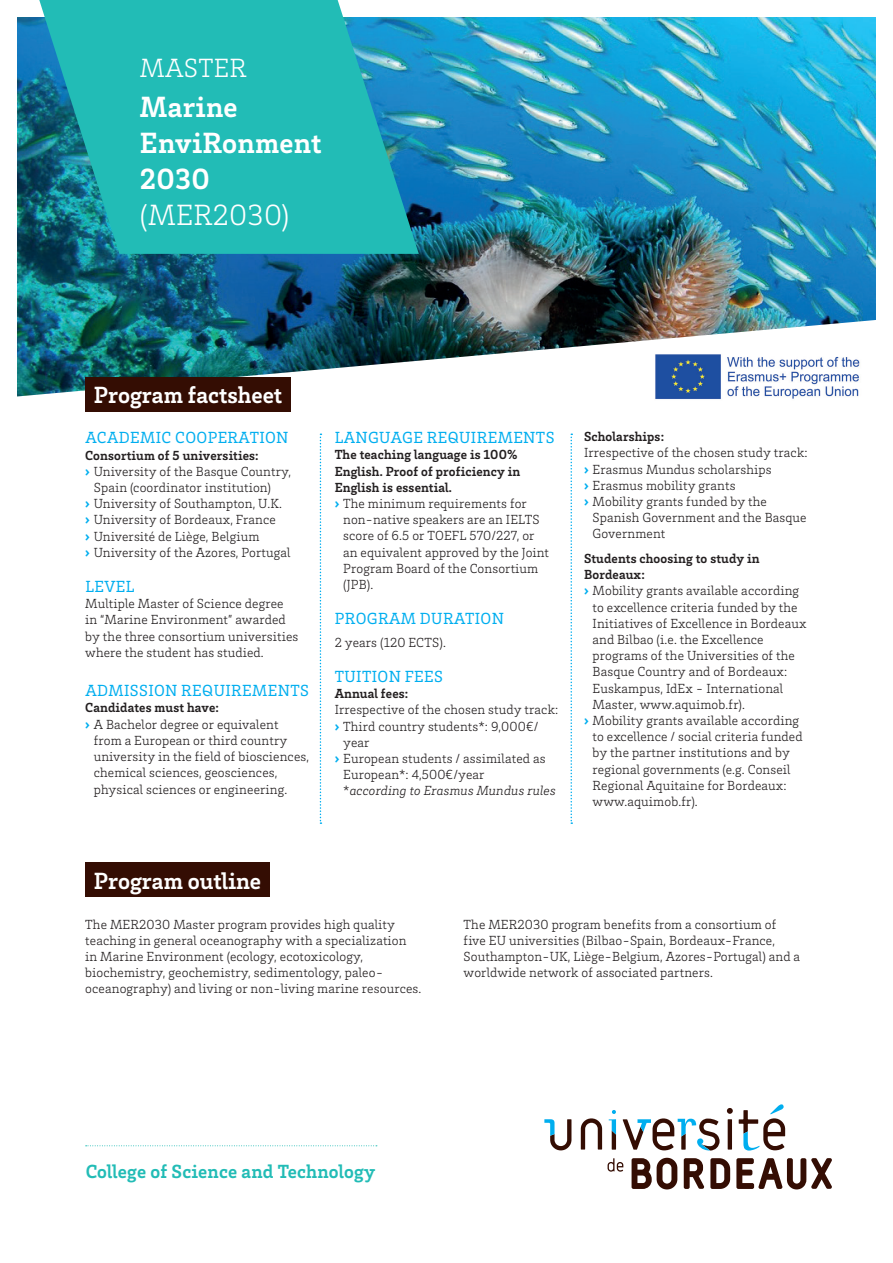
<style>
.page{position:relative;width:893px;height:1263px;background:#fff}
.page>*{position:absolute;margin:0;border:0;box-sizing:border-box;transform-origin:0 0}
.t1{font:700 30px/36px "Brix Slab";letter-spacing:.01em;color:#fff}
.t2{font:300 30px "Brix Slab";letter-spacing:.01em;color:#fff}
.t3{font:300 27px "Brix Slab";letter-spacing:.01em;color:#fff}
.t4{font:700 24px "Brix Slab";color:#fff}
.t5{font:700 19.5px "Brix Slab";letter-spacing:.01em;color:#22bcb6}
.t6{font:16.5px "Brix Slab";letter-spacing:.025em;color:#00aeef}
.t7{font:300 13.5px/16.2px "Brix Slab";letter-spacing:.01em;color:#231f20}
.t8{font:700 13.5px "Brix Slab";letter-spacing:.01em;color:#231f20}
.t9{font:italic 300 13.5px "Brix Slab";letter-spacing:.01em;color:#231f20}
.s1{font-weight:900;color:#00aeef}
.s2{font-style:normal}
</style>
<div class="page">
<img style="left:17px;top:17px;width:859px;height:379px">
<div style="left:85px;top:377px;width:206px;height:34px;background:#340d03"></div>
<svg style="left:320px;top:433px;width:1px;height:391px"></svg>
<svg style="left:570px;top:433px;width:2px;height:391px"></svg>
<svg style="left:39px;top:0;width:380px;height:254px;fill:#22bcb6"></svg>
<div style="left:85px;top:863px;width:185px;height:34px;background:#340d03"></div>
<svg style="left:86px;top:1145px;width:291px;height:1px"></svg>
<svg style="left:581px;top:1118px;width:21px;height:31px"></svg>
<svg style="left:727px;top:1108px;width:6px;height:41px"></svg>
<svg style="left:544px;top:1119px;width:27px;height:31px"></svg>
<svg style="left:609px;top:1110px;width:7px;height:40px"></svg>
<svg style="left:623px;top:1118px;width:97px;height:32px"></svg>
<svg style="left:739px;top:1104px;width:46px;height:46px"></svg>
<svg style="left:632px;top:1158px;width:45px;height:31px"></svg>
<svg style="left:710px;top:1158px;width:20px;height:31px"></svg>
<svg style="left:736px;top:1158px;width:96px;height:31px"></svg>
<svg style="left:684px;top:1158px;width:20px;height:31px"></svg>
<svg style="left:608px;top:1158px;width:15px;height:14px"></svg>
<img style="left:655px;top:346px;width:216px;height:54px">
<h2 class="t3" style="left:140px;top:51px;width:108px">MASTER</h2>
<h1 class="t1" style="left:140px;top:88px;width:183px">Marine<br>EnviRonment<br>2030</h1>
<h1 class="t2" style="left:140px;top:196px;width:151px">(MER2030)</h1>
<h3 class="t4" style="left:94px;top:379px;width:190px">Program factsheet</h3>
<p class="t6" style="left:85px;top:427px;width:205px">ACADEMIC COOPERATION</p>
<p class="t8" style="left:85px;top:446px;width:175px">Consortium of 5 universities:</p>
<p class="t7" style="left:85px;top:462px;width:207px"><span class="s1">›</span> University of the Basque Country,</p>
<p class="t7" style="left:94px;top:479px;width:179px">Spain (coordinator institution)</p>
<p class="t7" style="left:85px;top:495px;width:198px"><span class="s1">›</span> University of Southampton, U.K.</p>
<p class="t7" style="left:85px;top:511px;width:192px"><span class="s1">›</span> University of Bordeaux, France</p>
<p class="t7" style="left:85px;top:527px;width:176px"><span class="s1">›</span> Université de Liège, Belgium</p>
<p class="t7" style="left:85px;top:543px;width:207px"><span class="s1">›</span> University of the Azores, Portugal</p>
<p class="t6" style="left:85px;top:576px;width:51px">LEVEL</p>
<p class="t7" style="left:85px;top:595px;width:215px">Multiple Master of Science degree in “Marine Environment” awarded by the three consortium universities where the student has studied.</p>
<p class="t6" style="left:85px;top:680px;width:225px">ADMISSION REQUIREMENTS</p>
<p class="t8" style="left:85px;top:699px;width:135px">Candidates must have:</p>
<p class="t7" style="left:85px;top:715px;width:195px"><span class="s1">›</span> A Bachelor degree or equivalent</p>
<p class="t7" style="left:94px;top:732px;width:195px">from a European or third country</p>
<p class="t7" style="left:94px;top:748px;width:217px">university in the field of biosciences,</p>
<p class="t7" style="left:94px;top:764px;width:185px">chemical sciences, geosciences,</p>
<p class="t7" style="left:94px;top:780px;width:195px">physical sciences or engineering.</p>
<p class="t6" style="left:335px;top:427px;width:221px">LANGUAGE REQUIREMENTS</p>
<p class="t8" style="left:335px;top:446px;width:184px">The teaching language is 100%</p>
<p class="t8" style="left:335px;top:462px;width:187px">English. Proof of proficiency in</p>
<p class="t8" style="left:335px;top:478px;width:119px">English is essential.</p>
<p class="t7" style="left:335px;top:495px;width:194px"><span class="s1">›</span> The minimum requirements for</p>
<p class="t7" style="left:343px;top:511px;width:198px">non-native speakers are an IELTS</p>
<p class="t7" style="left:343px;top:527px;width:193px">score of 6.5 or TOEFL 570/227, or</p>
<p class="t7" style="left:343px;top:543px;width:207px">an equivalent approved by the Joint</p>
<p class="t7" style="left:343px;top:560px;width:197px">Program Board of the Consortium</p>
<p class="t7" style="left:343px;top:576px;width:32px">(JPB).</p>
<p class="t6" style="left:335px;top:608px;width:171px">PROGRAM DURATION</p>
<p class="t7" style="left:335px;top:633px;width:113px">2 years (120 ECTS).</p>
<p class="t6" style="left:335px;top:666px;width:110px">TUITION FEES</p>
<p class="t8" style="left:335px;top:685px;width:75px">Annual fees:</p>
<p class="t7" style="left:335px;top:701px;width:225px">Irrespective of the chosen study track:</p>
<p class="t7" style="left:335px;top:717px;width:205px"><span class="s1">›</span> Third country students*: 9,000€/</p>
<p class="t7" style="left:343px;top:734px;width:28px">year</p>
<p class="t7" style="left:335px;top:750px;width:212px"><span class="s1">›</span> European students / assimilated as</p>
<p class="t7" style="left:343px;top:766px;width:143px">European*: 4,500€/year</p>
<p class="t9" style="left:343px;top:782px;width:214px"><span class="s2">*</span>according to Erasmus Mundus rules</p>
<h3 class="t4" style="left:94px;top:865px;width:169px">Program outline</h3>
<p class="t8" style="left:584px;top:428px;width:82px">Scholarships:</p>
<p class="t7" style="left:584px;top:444px;width:225px">Irrespective of the chosen study track: <span class="s1">›</span> Erasmus Mundus scholarships<br><span class="s1">›</span> Erasmus mobility grants<br><span class="s1">›</span> Mobility grants funded by the</p>
<p class="t7" style="left:593px;top:509px;width:216px">Spanish Government and the Basque<br>Government</p>
<p class="t8" style="left:584px;top:550px;width:177px">Students choosing to study in</p>
<p class="t8" style="left:584px;top:566px;width:62px">Bordeaux:</p>
<p class="t7" style="left:584px;top:582px;width:217px"><span class="s1">›</span> Mobility grants available according</p>
<p class="t7" style="left:593px;top:598px;width:207px">to excellence criteria funded by the</p>
<p class="t7" style="left:593px;top:615px;width:216px">Initiatives of Excellence in Bordeaux</p>
<p class="t7" style="left:593px;top:631px;width:173px">and Bilbao (i.e. the Excellence</p>
<p class="t7" style="left:593px;top:647px;width:204px">programs of the Universities of the</p>
<p class="t7" style="left:593px;top:663px;width:196px">Basque Country and of Bordeaux:</p>
<p class="t7" style="left:593px;top:679px;width:192px">Euskampus, IdEx - International</p>
<p class="t7" style="left:593px;top:696px;width:154px">Master, www.aquimob.fr).</p>
<p class="t7" style="left:584px;top:712px;width:217px"><span class="s1">›</span> Mobility grants available according</p>
<p class="t7" style="left:593px;top:728px;width:211px">to excellence / social criteria funded</p>
<p class="t7" style="left:593px;top:744px;width:199px">by the partner institutions and by</p>
<p class="t7" style="left:593px;top:760px;width:200px">regional governments (e.g. Conseil</p>
<p class="t7" style="left:593px;top:777px;width:196px">Regional Aquitaine for Bordeaux:</p>
<p class="t7" style="left:593px;top:793px;width:107px">www.aquimob.fr).</p>
<p class="t7" style="left:85px;top:915px;width:338px">The MER2030 Master program provides high quality teaching in general oceanography with a specialization in Marine Environment (ecology, ecotoxicology, biochemistry, geochemistry, sedimentology, paleo&shy;oceanography) and living or non-living marine resources.</p>
<p class="t7" style="left:464px;top:915px;width:338px">The MER2030 program benefits from a consortium of five EU universities (Bilbao-Spain, Bordeaux-France, Southampton-UK, Liège-Belgium, Azores-Portugal) and a worldwide network of associated partners.</p>
<h3 class="t5" style="left:86px;top:1158px;width:291px">College of Science and Technology</h3>
</div>
